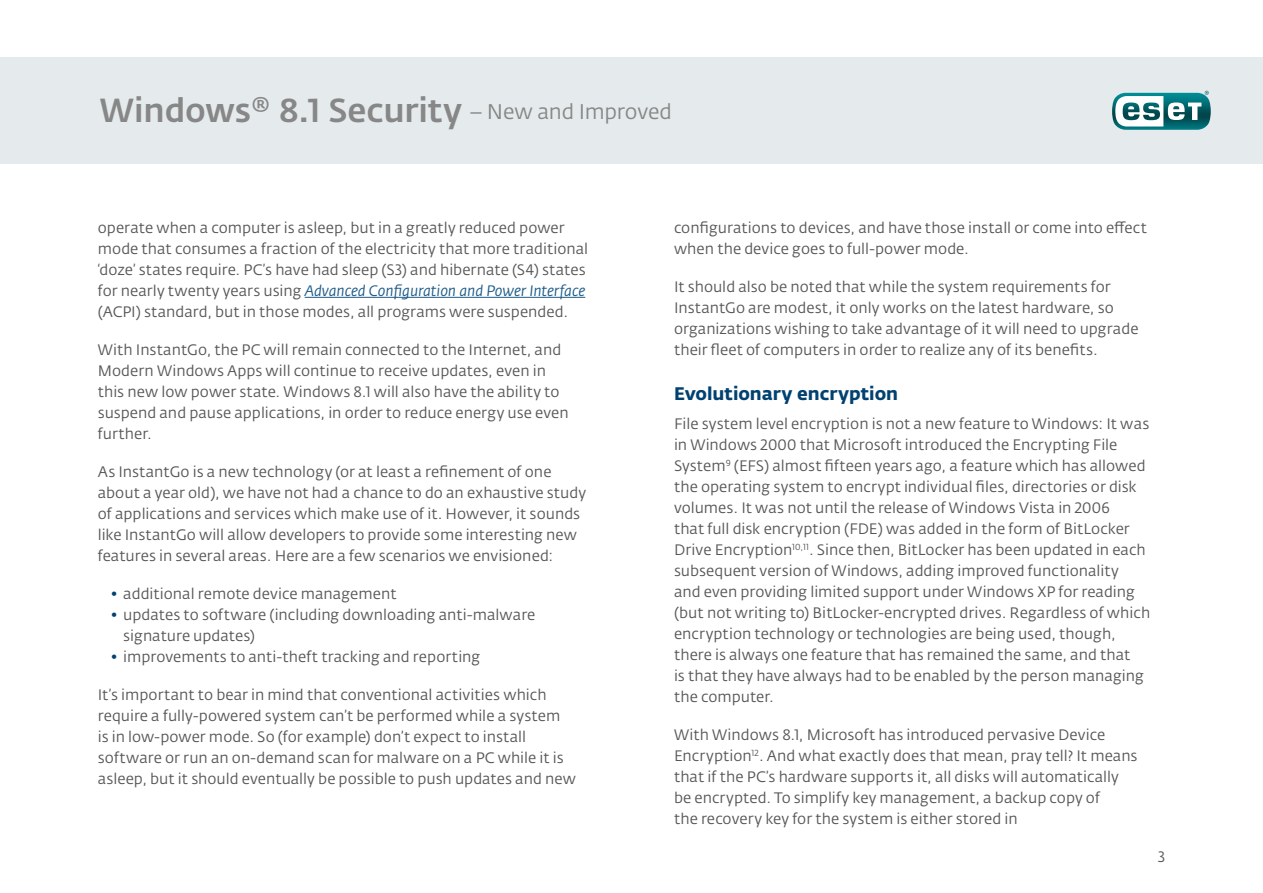
<style>
.page{position:relative;width:1263px;height:893px;background:#fff}
.page>*{position:absolute;margin:0;border:0;box-sizing:border-box;transform-origin:0 0}
.t1{font:500 33px "Fedra Sans Alt Pro";letter-spacing:-.005em;color:#878787}
.t2{font:700 18px "Fedra Sans Alt Pro";color:#004170}
.t3{font:15px/21px "Fedra Sans Alt Pro";color:#575756}
.s1{font-weight:400;font-size:21px}
.s2{font-style:italic;color:#1d5b89}
.s3{color:#004170}
</style>
<div class="page">
<div style="left:0;top:57px;width:1263px;height:107px;background:#e5eaec"></div>
<svg style="left:1112px;top:91px;width:99px;height:39px;background:#6da7ac"></svg>
<hr style="left:305px;top:297px;width:280px;height:1px;background:#1d5b89">
<h1 class="t1" style="left:100px;top:90px;width:574px">Windows® 8.1 Security <span class="s1">– New and Improved</span></h1>
<p class="t3" style="left:98px;top:217px;width:492px">operate when a computer is asleep, but in a greatly reduced power mode that consumes a fraction of the electricity that more traditional ‘doze’ states require. PC’s have had sleep (S3) and hibernate (S4) states for nearly twenty years using <span class="s2">Advanced Configuration and Power Interface </span>(ACPI) standard, but in those modes, all programs were suspended.</p>
<p class="t3" style="left:98px;top:339px;width:472px">With InstantGo, the PC will remain connected to the Internet, and Modern Windows Apps will continue to receive updates, even in this new low power state. Windows 8.1 will also have the ability to suspend and pause applications, in order to reduce energy use even further.</p>
<p class="t3" style="left:98px;top:461px;width:490px">As InstantGo is a new technology (or at least a refinement of one about a year old), we have not had a chance to do an exhaustive study of applications and services which make use of it. However, it sounds like InstantGo will allow developers to provide some interesting new features in several areas. Here are a few scenarios we envisioned:</p>
<p class="t3" style="left:111px;top:583px;width:288px"><span class="s3">•</span> additional remote device management</p>
<p class="t3" style="left:123px;top:604px;width:414px;text-indent:-13px"><span class="s3">•</span> updates to software (including downloading anti-malware signature updates)</p>
<p class="t3" style="left:111px;top:646px;width:371px"><span class="s3">•</span> improvements to anti-theft tracking and reporting</p>
<p class="t3" style="left:98px;top:684px;width:480px">It’s important to bear in mind that conventional activities which require a fully-powered system can’t be performed while a system<br>is in low-power mode. So (for example) don’t expect to install software or run an on-demand scan for malware on a PC while it is asleep, but it should eventually be possible to push updates and new</p>
<p class="t3" style="left:674px;top:217px;width:475px">configurations to devices, and have those install or come into effect when the device goes to full-power mode.</p>
<p class="t3" style="left:674px;top:276px;width:466px">It should also be noted that while the system requirements for InstantGo are modest, it only works on the latest hardware, so organizations wishing to take advantage of it will need to upgrade their fleet of computers in order to realize any of its benefits.</p>
<p class="t2" style="left:674px;top:382px;width:226px">Evolutionary encryption</p>
<p class="t3" style="left:674px;top:414px;width:478px">File system level encryption is not a new feature to Windows: It was in Windows 2000 that Microsoft introduced the Encrypting File System<sup>9</sup> (EFS) almost fifteen years ago, a feature which has allowed the operating system to encrypt individual files, directories or disk volumes. It was not until the release of Windows Vista in 2006<br>that full disk encryption (FDE) was added in the form of BitLocker Drive Encryption<sup>10,11</sup>. Since then, BitLocker has been updated in each subsequent version of Windows, adding improved functionality<br>and even providing limited support under Windows XP for reading (but not writing to) BitLocker-encrypted drives. Regardless of which encryption technology or technologies are being used, though, there is always one feature that has remained the same, and that<br>is that they have always had to be enabled by the person managing the computer.</p>
<p class="t3" style="left:674px;top:725px;width:465px">With Windows 8.1, Microsoft has introduced pervasive Device Encryption<sup>12</sup>. And what exactly does that mean, pray tell? It means that if the PC’s hardware supports it, all disks will automatically be encrypted. To simplify key management, a backup copy of<br>the recovery key for the system is either stored in</p>
<p class="t3" style="left:1158px;top:846px;width:9px">3</p>
</div>
